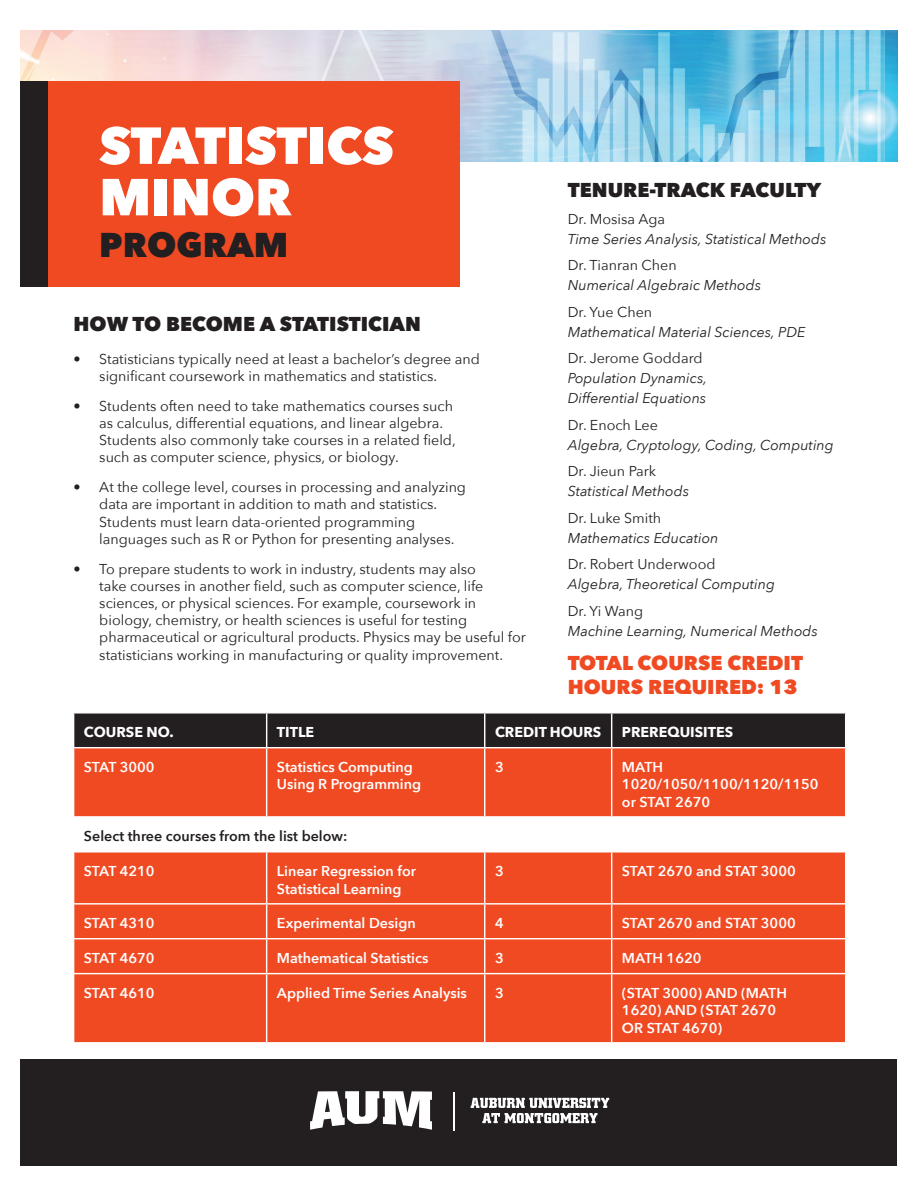
<style>
.page{position:relative;width:918px;height:1188px;background:#fff}
.page>*{position:absolute;margin:0;border:0;box-sizing:border-box;transform-origin:0 0}
.t1{font:800 51.45px/51.4px "Avenir Next";color:#fff}
.t2{font:800 34.35px "Avenir Next";color:#231f20}
.t3{font:800 19.95px "Avenir Next";color:#231f20}
.t4{font:800 19.95px/24px "Avenir Next";color:#f04a23}
.t5{font:14.25px/17.1px "Avenir Next";color:#231f20}
.t6{font:italic 14.25px/20px "Avenir Next";color:#231f20}
.t7{font:600 14.25px/17.1px "Avenir Next";color:#fff}
.t8{font:700 14.25px "Avenir Next";color:#fff}
.t9{font:600 14.25px "Avenir Next";color:#231f20}
.s1{font-style:normal}
</style>
<div class="page">
<img style="left:21px;top:30px;width:876px;height:131px">
<div style="left:48px;top:82px;width:412px;height:205px;background:#f04a23"></div>
<div style="left:21px;top:82px;width:27px;height:205px;background:#231f20"></div>
<div style="left:21px;top:1060px;width:876px;height:106px;background:#231f20"></div>
<svg style="left:310px;top:1091px;width:122px;height:39px"></svg>
<svg style="left:471px;top:1098px;width:138px;height:25px"></svg>
<hr style="left:453px;top:1092px;width:1px;height:39px;background:#fff">
<div style="left:74px;top:714px;width:771px;height:33px;background:#231f20"></div>
<svg style="left:74px;top:748px;width:771px;height:294px;background:#f0522d"></svg>
<div style="left:74px;top:817px;width:772px;height:35px;background:#fff"></div>
<hr style="left:266px;top:714px;width:1px;height:33px;background:#fff">
<hr style="left:484px;top:714px;width:1px;height:33px;background:#fff">
<hr style="left:611px;top:714px;width:1px;height:33px;background:#fff">
<hr style="left:266px;top:748px;width:1px;height:68px;background:#fff">
<hr style="left:484px;top:748px;width:1px;height:68px;background:#fff">
<hr style="left:611px;top:748px;width:1px;height:68px;background:#fff">
<hr style="left:73px;top:816px;width:194px;height:2px;background:#fff">
<hr style="left:267px;top:816px;width:218px;height:2px;background:#fff">
<hr style="left:485px;top:816px;width:127px;height:2px;background:#fff">
<hr style="left:612px;top:816px;width:234px;height:2px;background:#fff">
<hr style="left:73px;top:851px;width:194px;height:2px;background:#fff">
<hr style="left:267px;top:851px;width:218px;height:2px;background:#fff">
<hr style="left:266px;top:853px;width:1px;height:50px;background:#fff">
<hr style="left:485px;top:851px;width:127px;height:2px;background:#fff">
<hr style="left:484px;top:853px;width:1px;height:50px;background:#fff">
<hr style="left:612px;top:851px;width:234px;height:2px;background:#fff">
<hr style="left:611px;top:853px;width:1px;height:50px;background:#fff">
<hr style="left:73px;top:903px;width:194px;height:2px;background:#fff">
<hr style="left:267px;top:903px;width:218px;height:2px;background:#fff">
<hr style="left:266px;top:905px;width:1px;height:33px;background:#fff">
<hr style="left:485px;top:903px;width:127px;height:2px;background:#fff">
<hr style="left:484px;top:905px;width:1px;height:33px;background:#fff">
<hr style="left:612px;top:903px;width:234px;height:2px;background:#fff">
<hr style="left:611px;top:905px;width:1px;height:33px;background:#fff">
<hr style="left:73px;top:938px;width:194px;height:1px;background:#fff">
<hr style="left:267px;top:938px;width:218px;height:1px;background:#fff">
<hr style="left:266px;top:939px;width:1px;height:34px;background:#fff">
<hr style="left:485px;top:938px;width:127px;height:1px;background:#fff">
<hr style="left:484px;top:939px;width:1px;height:34px;background:#fff">
<hr style="left:612px;top:938px;width:234px;height:1px;background:#fff">
<hr style="left:611px;top:939px;width:1px;height:34px;background:#fff">
<hr style="left:73px;top:973px;width:194px;height:1px;background:#fff">
<hr style="left:267px;top:973px;width:218px;height:1px;background:#fff">
<hr style="left:266px;top:974px;width:1px;height:68px;background:#fff">
<hr style="left:485px;top:973px;width:127px;height:1px;background:#fff">
<hr style="left:484px;top:974px;width:1px;height:68px;background:#fff">
<hr style="left:612px;top:973px;width:234px;height:1px;background:#fff">
<hr style="left:611px;top:974px;width:1px;height:68px;background:#fff">
<p class="t1" style="left:99px;top:120px;width:296px">STATISTICS<br>MINOR</p>
<p class="t2" style="left:99px;top:223px;width:191px">PROGRAM</p>
<p class="t3" style="left:74px;top:312px;width:349px">HOW TO BECOME A STATISTICIAN</p>
<p class="t5" style="left:99px;top:350px;width:382px;text-indent:-26px">• Statisticians typically need at least a bachelor’s degree and significant coursework in mathematics and statistics.</p>
<p class="t5" style="left:99px;top:397px;width:358px;text-indent:-26px">• Students often need to take mathematics courses such as calculus, differential equations, and linear algebra.<br>Students also commonly take courses in a related field, such as computer science, physics, or biology.</p>
<p class="t5" style="left:99px;top:478px;width:368px;text-indent:-26px">• At the college level, courses in processing and analyzing data are important in addition to math and statistics.<br>Students must learn data-oriented programming languages such as R or Python for presenting analyses.</p>
<p class="t5" style="left:99px;top:560px;width:428px;text-indent:-26px">• To prepare students to work in industry, students may also<br>take courses in another field, such as computer science, life sciences, or physical sciences. For example, coursework in biology, chemistry, or health sciences is useful for testing pharmaceutical or agricultural products. Physics may be useful for statisticians working in manufacturing or quality improvement.</p>
<p class="t3" style="left:568px;top:178px;width:255px">TENURE-TRACK FACULTY</p>
<p class="t6" style="left:568px;top:208px;width:260px"><span class="s1">Dr. Mosisa Aga<br></span>Time Series Analysis, Statistical Methods</p>
<p class="t6" style="left:568px;top:255px;width:195px"><span class="s1">Dr. Tianran Chen<br></span>Numerical Algebraic Methods</p>
<p class="t6" style="left:568px;top:301px;width:239px"><span class="s1">Dr. Yue Chen<br></span>Mathematical Material Sciences, PDE</p>
<p class="t6" style="left:568px;top:348px;width:141px"><span class="s1">Dr. Jerome Goddard<br></span>Population Dynamics,<br>Differential Equations</p>
<p class="t6" style="left:568px;top:414px;width:268px"><span class="s1">Dr. Enoch Lee<br></span>Algebra, Cryptology, Coding, Computing</p>
<p class="t6" style="left:568px;top:461px;width:123px"><span class="s1">Dr. Jieun Park<br></span>Statistical Methods</p>
<p class="t6" style="left:568px;top:507px;width:152px"><span class="s1">Dr. Luke Smith<br></span>Mathematics Education</p>
<p class="t6" style="left:568px;top:554px;width:209px"><span class="s1">Dr. Robert Underwood<br></span>Algebra, Theoretical Computing</p>
<p class="t6" style="left:568px;top:600px;width:252px"><span class="s1">Dr. Yi Wang<br></span>Machine Learning, Numerical Methods</p>
<p class="t4" style="left:568px;top:651px;width:237px">TOTAL COURSE CREDIT<br>HOURS REQUIRED: 13</p>
<p class="t8" style="left:84px;top:720px;width:91px">COURSE NO.</p>
<p class="t8" style="left:277px;top:720px;width:39px">TITLE</p>
<p class="t8" style="left:495px;top:720px;width:108px">CREDIT HOURS</p>
<p class="t8" style="left:622px;top:720px;width:113px">PREREQUISITES</p>
<p class="t7" style="left:84px;top:758px;width:72px">STAT 3000</p>
<p class="t7" style="left:277px;top:758px;width:146px">Statistics Computing<br>Using R Programming</p>
<p class="t7" style="left:495px;top:758px;width:10px">3</p>
<p class="t7" style="left:622px;top:758px;width:198px">MATH<br>1020/1050/1100/1120/1150 or STAT 2670</p>
<p class="t9" style="left:84px;top:824px;width:265px">Select three courses from the list below:</p>
<p class="t7" style="left:84px;top:863px;width:72px">STAT 4210</p>
<p class="t7" style="left:277px;top:863px;width:141px">Linear Regression for<br>Statistical Learning</p>
<p class="t7" style="left:495px;top:863px;width:10px">3</p>
<p class="t7" style="left:622px;top:863px;width:175px">STAT 2670 and STAT 3000</p>
<p class="t7" style="left:84px;top:915px;width:72px">STAT 4310</p>
<p class="t7" style="left:277px;top:915px;width:140px">Experimental Design</p>
<p class="t7" style="left:495px;top:915px;width:10px">4</p>
<p class="t7" style="left:622px;top:915px;width:175px">STAT 2670 and STAT 3000</p>
<p class="t7" style="left:84px;top:949px;width:72px">STAT 4670</p>
<p class="t7" style="left:277px;top:949px;width:153px">Mathematical Statistics</p>
<p class="t7" style="left:495px;top:949px;width:10px">3</p>
<p class="t7" style="left:622px;top:949px;width:81px">MATH 1620</p>
<p class="t7" style="left:84px;top:984px;width:72px">STAT 4610</p>
<p class="t7" style="left:277px;top:984px;width:191px">Applied Time Series Analysis</p>
<p class="t7" style="left:495px;top:984px;width:10px">3</p>
<p class="t7" style="left:622px;top:984px;width:167px">(STAT 3000) AND (MATH<br>1620) AND (STAT 2670<br>OR STAT 4670)</p>
</div>
